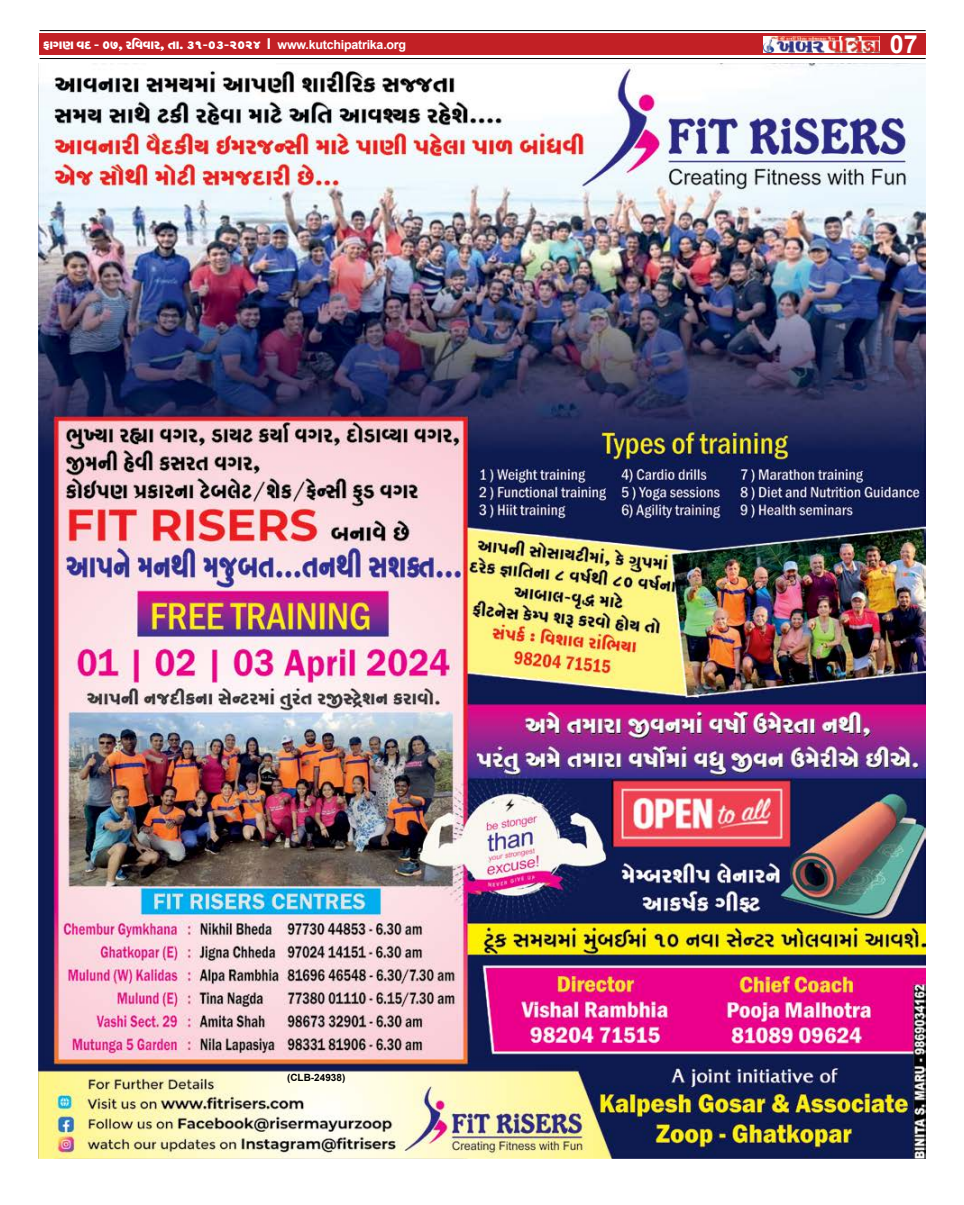
<style>
.page{position:relative;width:964px;height:1205px;background:#fff}
.page>*{position:absolute;margin:0;border:0;box-sizing:border-box;transform-origin:0 0}
.t1{font:700 25px "Arial";color:#fff}
.t2{font:15px "SHREE GUJ7";letter-spacing:-.02em;color:#fff}
.t3{font:700 10px "Arial";color:#000}
.s1{font-family:"Arial";font-weight:700}
.s2{font-family:"Arial";font-weight:700;font-size:12.5px}
</style>
<div class="page">
<hr style="left:40px;top:58px;width:885px;height:1px;background:#000">
<div style="left:40px;top:34px;width:886px;height:21px;background:#c22025"></div>
<hr style="left:40px;top:30px;width:885px;height:1px;background:#000">
<img style="left:763px;top:36px;width:116px;height:17px">
<img style="left:39px;top:64px;width:886px;height:1095px">
<p class="t2" style="left:43px;top:38px;width:364px">apNZ hv$ - 07, frhhpf, sp. 31-03-2024 <span class="s1">I</span> <span class="s2">www.kutchipatrika.org</span></p>
<h1 class="t1" style="left:890px;top:26px;width:29px">07</h1>
<p class="t3" style="left:287px;top:1070px;width:60px">(CLB-24938)</p>
</div>
